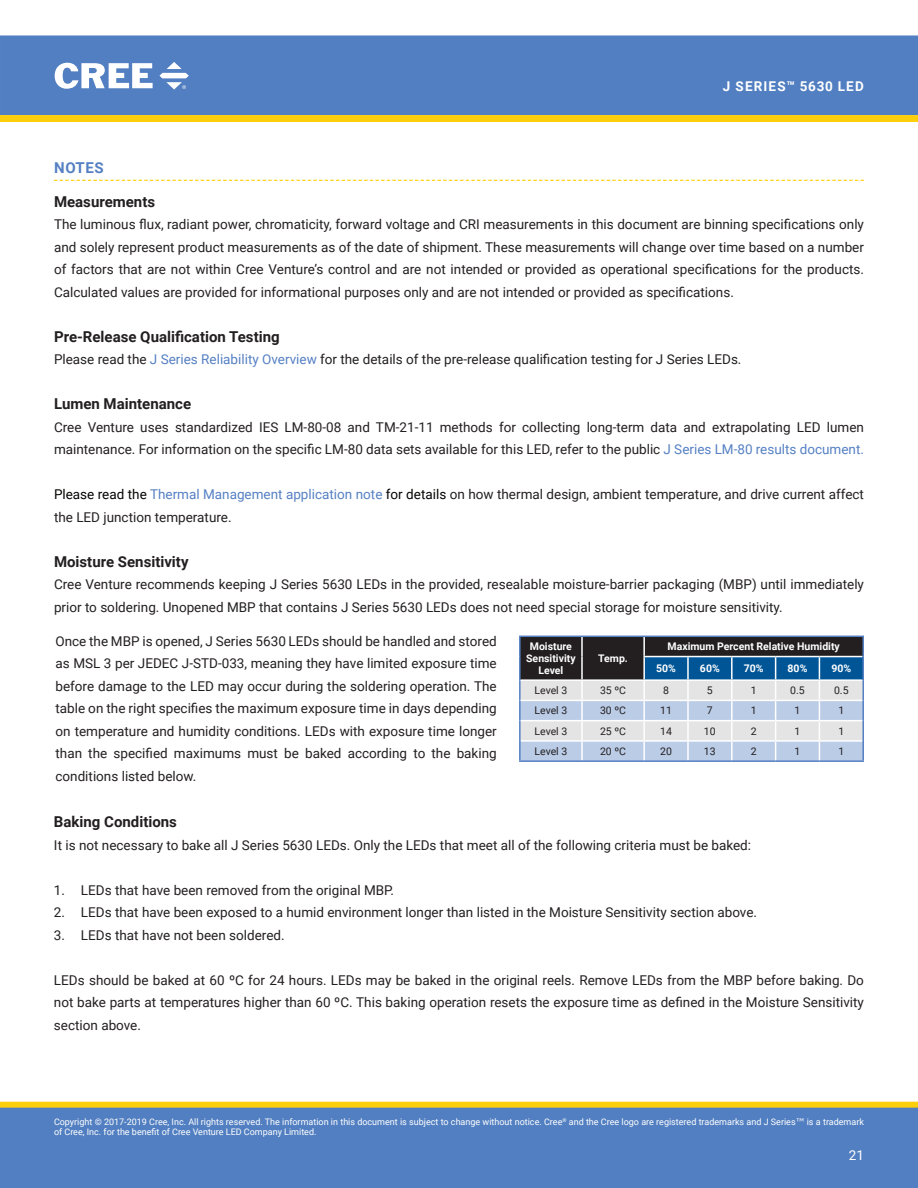
<style>
.page{position:relative;width:918px;height:1188px;background:#fff}
.page>*{position:absolute;margin:0;border:0;box-sizing:border-box;transform-origin:0 0}
.Section_subheading{font:700 15px "Roboto";color:#231f20}
.Section_heading_with{font:700 15px "Roboto";letter-spacing:.035em;color:#5580c3}
.t1{font:13.5px/22.5px "Roboto";color:#231f20;text-align:justify}
.t2{font:700 13.5px "Roboto";letter-spacing:.085em;color:#fff}
.t3{font:13.5px "Roboto";color:#fff}
.table_heading_center{font:700 10.5px/12px "Roboto";color:#fff;text-align:center}
.table_text_center{font:10.5px "Roboto";color:#231f20}
.t4{font:9px/10.8px "Roboto";color:#fff}
.s1{color:#5580c3}
.s2{color:#040503}
.s3{font-family:"Verdana"}
</style>
<div class="page">
<div style="left:1px;top:36px;width:916px;height:78px;background:#527fc1"></div>
<div style="left:0;top:35px;width:918px;height:80px;border:1px solid #527fc1"></div>
<svg style="left:55px;top:63px;width:98px;height:26px"></svg>
<svg style="left:159px;top:62px;width:30px;height:28px"></svg>
<div style="left:1px;top:1102px;width:916px;height:6px;background:#fcce0b"></div>
<div style="left:0;top:1102px;width:918px;height:6px;border:1px solid #fcce0b"></div>
<div style="left:0;top:1108px;width:918px;height:80px;background:#527fc1"></div>
<svg style="left:0;top:115px;width:918px;height:7px;background:#fbce0d"></svg>
<svg style="left:54px;top:180px;width:810px;height:1px"></svg>
<hr style="left:519px;top:760px;width:63px;height:2px;background:#5580c3">
<hr style="left:582px;top:760px;width:62px;height:2px;background:#5580c3">
<hr style="left:644px;top:760px;width:44px;height:2px;background:#5580c3">
<hr style="left:688px;top:760px;width:44px;height:2px;background:#5580c3">
<hr style="left:732px;top:760px;width:44px;height:2px;background:#5580c3">
<hr style="left:776px;top:760px;width:43px;height:2px;background:#5580c3">
<svg style="left:519px;top:636px;width:345px;height:125px;background:#95a3b3"></svg>
<hr style="left:819px;top:760px;width:45px;height:2px;background:#5580c3">
<hr style="left:862px;top:637px;width:2px;height:20px;background:#5580c3">
<hr style="left:862px;top:680px;width:2px;height:20px;background:#5580c3">
<hr style="left:862px;top:700px;width:2px;height:21px;background:#5580c3">
<hr style="left:862px;top:721px;width:2px;height:20px;background:#5580c3">
<p class="t2" style="left:723px;top:77px;width:142px">J SERIES™ 5630 LED</p>
<p class="Section_heading_with" style="left:54px;top:157px;width:51px">NOTES</p>
<p class="Section_subheading" style="left:54px;top:191px;width:103px">Measurements</p>
<p class="t1" style="left:54px;top:213px;width:812px">The luminous flux, radiant power, chromaticity, forward voltage and CRI measurements in this document are binning specifications only and solely represent product measurements as of the date of shipment. These measurements will change over time based on a number of factors that are not within Cree Venture’s control and are not intended or provided as operational specifications for the products.<br>Calculated values are provided for informational purposes only and are not intended or provided as specifications.</p>
<p class="Section_subheading" style="left:54px;top:326px;width:227px">Pre‑Release Qualification Testing</p>
<p class="t1" style="left:54px;top:348px;width:689px">Please read the <span class="s1">J Series Reliability Overview</span> for the details of the pre-release qualification testing for J Series LEDs.</p>
<p class="Section_subheading" style="left:54px;top:393px;width:139px">Lumen Maintenance</p>
<p class="t1" style="left:54px;top:415px;width:811px">Cree Venture uses standardized IES LM-80-08 and TM-21-11 methods for collecting long-term data and extrapolating LED lumen maintenance. For information on the specific LM-80 data sets available for this LED, refer to the public <span class="s1">J Series LM-80 results document.</span></p>
<p class="t1" style="left:54px;top:483px;width:812px"><span class="s2">Please read the</span> <span class="s1">Thermal Management application note</span> <span class="s2">for details</span> on how thermal design, ambient temperature, and drive current affect the LED junction temperature.</p>
<p class="Section_subheading" style="left:54px;top:551px;width:136px">Moisture Sensitivity</p>
<p class="t1" style="left:54px;top:573px;width:812px">Cree Venture recommends keeping J Series 5630 LEDs in the provided, resealable moisture-barrier packaging (MBP) until immediately prior to soldering. Unopened MBP that contains J Series 5630 LEDs does not need special storage for moisture sensitivity.</p>
<p class="t1" style="left:56px;top:629px;width:443px">Once the MBP is opened, J Series 5630 LEDs should be handled and stored as MSL 3 per JEDEC J-STD-033, meaning they have limited exposure time before damage to the LED may occur during the soldering operation. The table on the right specifies the maximum exposure time in days depending on temperature and humidity conditions. LEDs with exposure time longer than the specified maximums must be baked according to the baking conditions listed below.</p>
<p class="table_heading_center" style="left:526px;top:640px;width:51px">Moisture<br>Sensitivity<br>Level</p>
<p class="table_heading_center" style="left:668px;top:640px;width:174px">Maximum Percent Relative Humidity</p>
<p class="table_heading_center" style="left:656px;top:662px;width:21px">50%</p>
<p class="table_heading_center" style="left:700px;top:662px;width:21px">60%</p>
<p class="table_heading_center" style="left:744px;top:662px;width:21px">70%</p>
<p class="table_heading_center" style="left:788px;top:662px;width:21px">80%</p>
<p class="table_heading_center" style="left:831px;top:662px;width:21px">90%</p>
<p class="table_heading_center" style="left:598px;top:652px;width:31px">Temp.</p>
<p class="table_text_center" style="left:535px;top:683px;width:34px">Level 3</p>
<p class="table_text_center" style="left:600px;top:683px;width:28px">35 ºC</p>
<p class="table_text_center" style="left:663px;top:683px;width:7px">8</p>
<p class="table_text_center" style="left:707px;top:683px;width:7px">5</p>
<p class="table_text_center" style="left:751px;top:683px;width:7px">1</p>
<p class="table_text_center" style="left:790px;top:683px;width:16px">0.5</p>
<p class="table_text_center" style="left:834px;top:683px;width:16px">0.5</p>
<p class="table_text_center" style="left:535px;top:703px;width:34px">Level 3</p>
<p class="table_text_center" style="left:600px;top:703px;width:28px">30 ºC</p>
<p class="table_text_center" style="left:660px;top:703px;width:13px">11</p>
<p class="table_text_center" style="left:707px;top:703px;width:7px">7</p>
<p class="table_text_center" style="left:751px;top:703px;width:7px">1</p>
<p class="table_text_center" style="left:795px;top:703px;width:7px">1</p>
<p class="table_text_center" style="left:838px;top:703px;width:7px">1</p>
<p class="table_text_center" style="left:535px;top:724px;width:34px">Level 3</p>
<p class="table_text_center" style="left:600px;top:724px;width:28px">25 ºC</p>
<p class="table_text_center" style="left:660px;top:724px;width:13px">14</p>
<p class="table_text_center" style="left:704px;top:724px;width:13px">10</p>
<p class="table_text_center" style="left:751px;top:724px;width:7px">2</p>
<p class="table_text_center" style="left:795px;top:724px;width:7px">1</p>
<p class="table_text_center" style="left:838px;top:724px;width:7px">1</p>
<p class="table_text_center" style="left:535px;top:744px;width:34px">Level 3</p>
<p class="table_text_center" style="left:600px;top:744px;width:28px">20 ºC</p>
<p class="table_text_center" style="left:660px;top:744px;width:13px">20</p>
<p class="table_text_center" style="left:704px;top:744px;width:13px">13</p>
<p class="table_text_center" style="left:751px;top:744px;width:7px">2</p>
<p class="table_text_center" style="left:795px;top:744px;width:7px">1</p>
<p class="table_text_center" style="left:838px;top:744px;width:7px">1</p>
<p class="Section_subheading" style="left:54px;top:811px;width:125px">Baking Conditions</p>
<p class="t1" style="left:54px;top:833px;width:699px">It is not necessary to bake all J Series 5630 LEDs. Only the LEDs that meet all of the following criteria must be baked:</p>
<p class="t1" style="left:54px;top:878px;width:342px">1. LEDs that have been removed from the original MBP.</p>
<p class="t1" style="left:54px;top:901px;width:705px">2. LEDs that have been exposed to a humid environment longer than listed in the Moisture Sensitivity section above.</p>
<p class="t1" style="left:54px;top:923px;width:232px">3. LEDs that have not been soldered.</p>
<p class="t1" style="left:54px;top:968px;width:812px">LEDs should be baked at 60 ºC for 24 hours. LEDs may be baked in the original reels. Remove LEDs from the MBP before baking. Do not bake parts at temperatures higher than 60 ºC. This baking operation resets the exposure time as defined in the Moisture Sensitivity section above.</p>
<p class="t4" style="left:54px;top:1116px;width:812px">Copyright © 2017-2019 Cree, Inc. All rights reserved. The information in this document is subject to change without notice. Cree<sup>®</sup> and the Cree logo are registered trademarks and J Series<span class="s3">™</span> is a trademark of Cree, Inc. for the benefit of Cree Venture LED Company Limited.</p>
<p class="t3" style="left:849px;top:1145px;width:17px">21</p>
</div>
